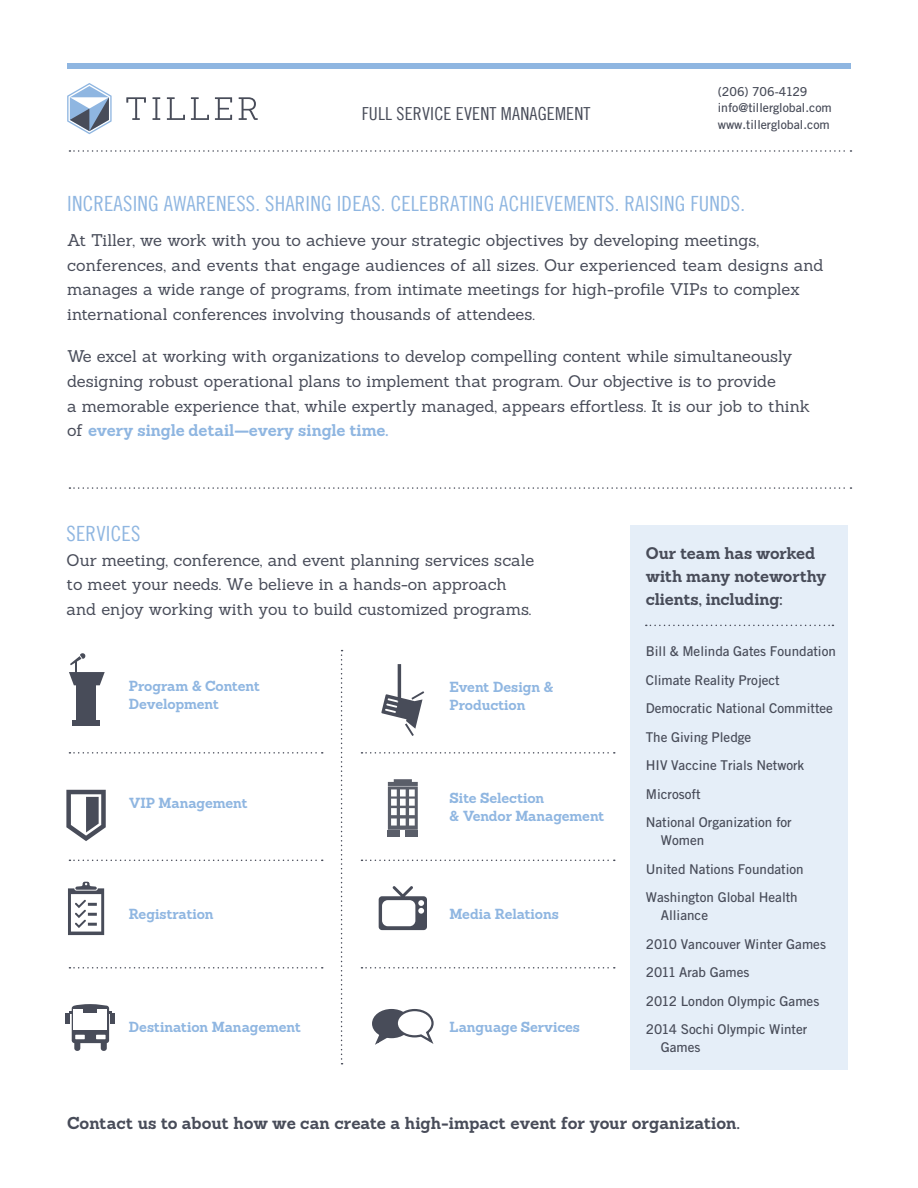
<style>
.page{position:relative;width:918px;height:1188px;background:#fff}
.page>*{position:absolute;margin:0;border:0;box-sizing:border-box;transform-origin:0 0}
.t1{font:21px "Trade Gothic LT Cond Eighteen";letter-spacing:.01em;color:#8fb6e1}
.t2{font:18px "Trade Gothic LT Cond Eighteen";letter-spacing:.01em;color:#484c59}
.t3{font:700 16.8px "Sanchez";color:#484c59}
.t4{font:16.5px/24.8px "Sanchez";letter-spacing:-.005em;color:#484c59}
.t5{font:700 16.5px/23.2px "Sanchez";letter-spacing:-.01em;color:#484c59}
.t6{font:700 14.25px/18px "Sanchez";letter-spacing:-.01em;color:#8fb6e1}
.t7{font:500 13.5px/28.5px "Dwell Gothic";color:#484c59}
.t8{font:500 12.3px/16.5px "Dwell Gothic";color:#484c59}
.s1{font-weight:700;color:#8fb6e1}
</style>
<div class="page">
<svg style="left:126px;top:97px;width:20px;height:23px"></svg>
<svg style="left:152px;top:97px;width:8px;height:23px"></svg>
<svg style="left:167px;top:97px;width:18px;height:23px"></svg>
<svg style="left:191px;top:97px;width:18px;height:23px"></svg>
<svg style="left:215px;top:97px;width:17px;height:23px"></svg>
<svg style="left:239px;top:97px;width:19px;height:23px"></svg>
<svg style="left:67px;top:83px;width:45px;height:51px"></svg>
<svg style="left:69px;top:150px;width:782px;height:2px"></svg>
<div style="left:67px;top:63px;width:783px;height:6px;background:#8fb6e1"></div>
<div style="left:630px;top:526px;width:217px;height:544px;background:#e5eef8"></div>
<svg style="left:646px;top:625px;width:187px;height:1px"></svg>
<svg style="left:69px;top:487px;width:782px;height:2px"></svg>
<svg style="left:69px;top:752px;width:254px;height:2px"></svg>
<svg style="left:341px;top:650px;width:2px;height:414px"></svg>
<svg style="left:361px;top:752px;width:254px;height:2px"></svg>
<svg style="left:69px;top:860px;width:254px;height:1px"></svg>
<svg style="left:361px;top:860px;width:254px;height:1px"></svg>
<svg style="left:69px;top:967px;width:254px;height:2px"></svg>
<svg style="left:361px;top:967px;width:254px;height:2px"></svg>
<svg style="left:68px;top:882px;width:36px;height:53px"></svg>
<svg style="left:379px;top:886px;width:48px;height:44px"></svg>
<svg style="left:66px;top:790px;width:40px;height:51px"></svg>
<div style="left:372px;top:1009px;width:39px;height:29px;border:2px solid #484c59;border-radius:50%"></div>
<svg style="left:373px;top:1009px;width:61px;height:36px"></svg>
<div style="left:388px;top:830px;width:12px;height:7px;background:#5a5e69"></div>
<div style="left:406px;top:830px;width:12px;height:7px;background:#5a5e69"></div>
<svg style="left:388px;top:779px;width:30px;height:51px"></svg>
<div style="left:77px;top:679px;width:19px;height:47px;background:#484c59"></div>
<div style="left:73px;top:720px;width:27px;height:6px;background:#484c59"></div>
<svg style="left:69px;top:653px;width:36px;height:32px"></svg>
<svg style="left:381px;top:664px;width:43px;height:72px"></svg>
<svg style="left:72px;top:1004px;width:37px;height:39px"></svg>
<div style="left:74px;top:1040px;width:6px;height:11px;background:#484c59;border-radius:3px"></div>
<div style="left:101px;top:1040px;width:6px;height:11px;background:#484c59;border-radius:3px"></div>
<hr style="left:66px;top:1013px;width:4px;height:10px;background:#484c59">
<hr style="left:70px;top:1012px;width:42px;height:2px;background:#484c59">
<hr style="left:111px;top:1013px;width:4px;height:10px;background:#484c59">
<div style="left:74px;top:1010px;width:33px;height:20px;background:#fff"></div>
<div style="left:84px;top:1007px;width:13px;height:5px;background:#484c59"></div>
<svg style="left:75px;top:1035px;width:10px;height:4px"></svg>
<svg style="left:96px;top:1035px;width:10px;height:4px"></svg>
<p class="t2" style="left:362px;top:103px;width:230px">FULL SERVICE EVENT MANAGEMENT</p>
<p class="t8" style="left:718px;top:83px;width:116px">(206) 706-4129 info@tillerglobal.com www.tillerglobal.com</p>
<p class="t1" style="left:67px;top:191px;width:679px">INCREASING AWARENESS. SHARING IDEAS. CELEBRATING ACHIEVEMENTS. RAISING FUNDS.</p>
<p class="t4" style="left:67px;top:228px;width:758px">At Tiller, we work with you to achieve your strategic objectives by developing meetings, conferences, and events that engage audiences of all sizes. Our experienced team designs and manages a wide range of programs, from intimate meetings for high-profile VIPs to complex international conferences involving thousands of attendees.</p>
<p class="t4" style="left:67px;top:344px;width:744px">We excel at working with organizations to develop compelling content while simultaneously designing robust operational plans to implement that program. Our objective is to provide<br>a memorable experience that, while expertly managed, appears effortless. It is our job to think of <span class="s1">every single detail—every single time.</span></p>
<p class="t1" style="left:67px;top:521px;width:75px">SERVICES</p>
<p class="t4" style="left:67px;top:547px;width:469px">Our meeting, conference, and event planning services scale</p>
<p class="t4" style="left:67px;top:572px;width:466px;line-height:24.3px">to meet your needs. We believe in a hands-on approach and enjoy working with you to build customized programs.</p>
<p class="t6" style="left:129px;top:677px;width:133px">Program &amp; Content<br>Development</p>
<p class="t6" style="left:450px;top:678px;width:105px">Event Design &amp;<br>Production</p>
<p class="t6" style="left:129px;top:794px;width:120px">VIP Management</p>
<p class="t6" style="left:450px;top:788px;width:157px">Site Selection<br>&amp; Vendor Management</p>
<p class="t6" style="left:129px;top:904px;width:86px">Registration</p>
<p class="t6" style="left:450px;top:904px;width:111px">Media Relations</p>
<p class="t6" style="left:129px;top:1018px;width:174px">Destination Management</p>
<p class="t6" style="left:450px;top:1018px;width:132px">Language Services</p>
<p class="t5" style="left:646px;top:541px;width:182px">Our team has worked with many noteworthy clients, including:</p>
<p class="t7" style="left:646px;top:637px;width:192px">Bill &amp; Melinda Gates Foundation<br>Climate Reality Project<br>Democratic National Committee<br>The Giving Pledge<br>HIV Vaccine Trials Network<br>Microsoft<br>National Organization for</p>
<p class="t7" style="left:646px;top:826px;width:160px;text-indent:15px">Women<br>United Nations Foundation<br>Washington Global Health</p>
<p class="t7" style="left:646px;top:901px;width:182px;text-indent:15px">Alliance<br>2010 Vancouver Winter Games<br>2011 Arab Games<br>2012 London Olympic Games<br>2014 Sochi Olympic Winter</p>
<p class="t7" style="left:661px;top:1033px;width:41px">Games</p>
<p class="t3" style="left:67px;top:1111px;width:674px">Contact us to about how we can create a high-impact event for your organization.</p>
</div>
